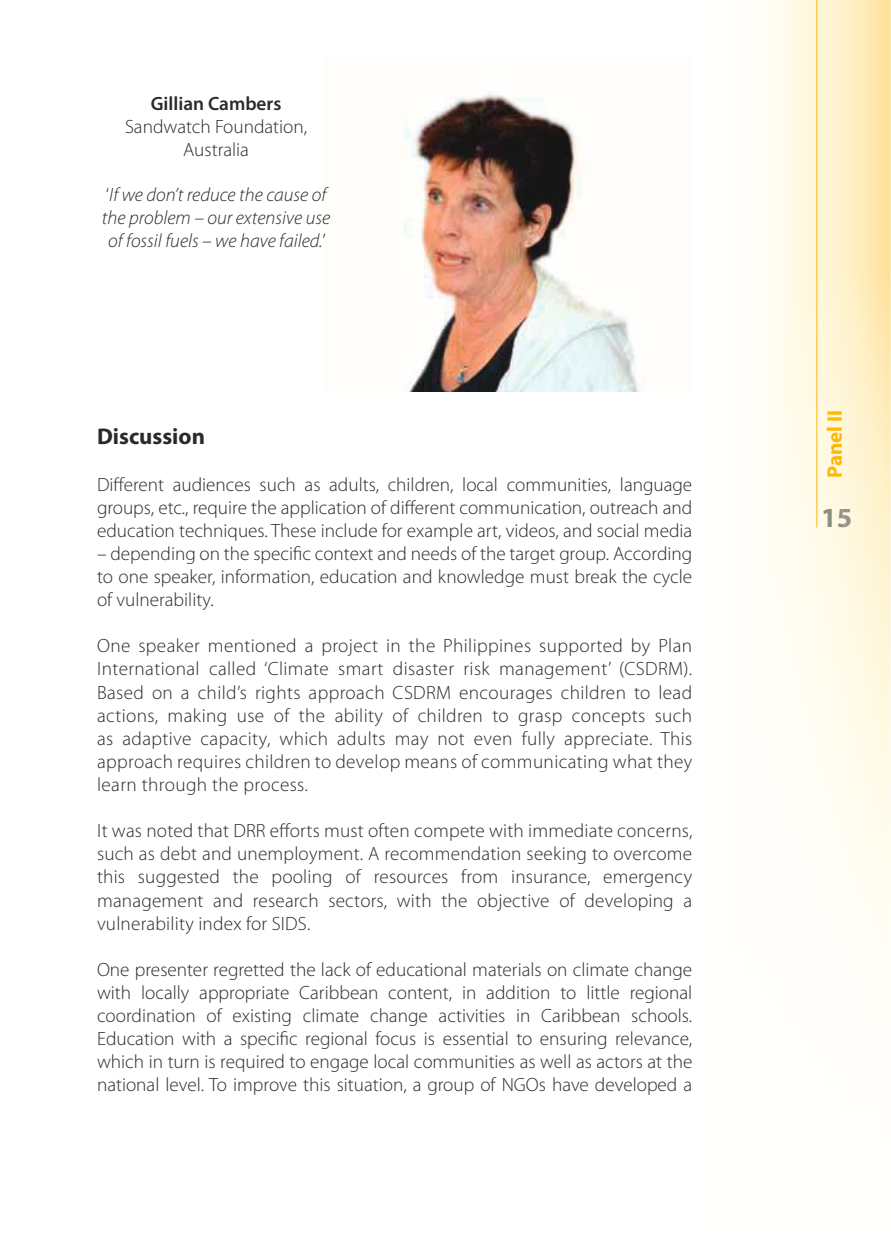
<style>
.page{position:relative;width:891px;height:1238px;background:#fff}
.page>*{position:absolute;margin:0;border:0;box-sizing:border-box;transform-origin:0 0}
.t1{font:700 28.05px "Myriad Pro";color:#767575}
.t2{font:700 22.8px "Myriad Pro";color:#2a2a2c}
.t3{font:700 21px "Myriad Pro";color:#ffb700}
.t4{font:300 19.2px/23.1px "Myriad Pro";color:#2a2a2c;text-align:justify}
.t5{font:italic 300 19.2px/22.8px "Myriad Pro";color:#2a2a2c;text-align:center}
.t6{font:600 19.2px "Myriad Pro";color:#2a2a2c}
.s1{font-style:normal}
</style>
<div class="page">
<img style="left:769px;top:0;width:121px;height:974px">
<img style="left:823px;top:509px;width:28px;height:18px">
<img style="left:404px;top:94px;width:235px;height:297px">
<hr style="left:816px;top:0;width:1px;height:527px;background:#ffb700">
<p class="t6" style="left:151px;top:96px;width:132px">Gillian Cambers</p>
<p class="t4" style="left:125px;top:117px;width:184px;text-align:center">Sandwatch Foundation,<br>Australia</p>
<p class="t5" style="left:102px;top:185px;width:230px"><span class="s1">‘</span>If we don’t reduce the cause of the problem – our extensive use of fossil fuels – we have failed.<span class="s1">’</span></p>
<p class="t2" style="left:97px;top:428px;width:109px">Discussion</p>
<p class="t4" style="left:97px;top:474px;width:597px">Different audiences such as adults, children, local communities, language groups, etc., require the application of different communication, outreach and education techniques. These include for example art, videos, and social media</p>
<p class="t4" style="left:97px;top:543px;width:597px">– depending on the specific context and needs of the target group. According to one speaker, information, education and knowledge must break the cycle of vulnerability.</p>
<p class="t4" style="left:97px;top:636px;width:597px">One speaker mentioned a project in the Philippines supported by Plan International called ‘Climate smart disaster risk management’ (CSDRM).<br>Based on a child’s rights approach CSDRM encourages children to lead actions, making use of the ability of children to grasp concepts such as adaptive capacity, which adults may not even fully appreciate. This approach requires children to develop means of communicating what they learn through the process.</p>
<p class="t4" style="left:97px;top:820px;width:597px">It was noted that DRR efforts must often compete with immediate concerns, such as debt and unemployment. A recommendation seeking to overcome this suggested the pooling of resources from insurance, emergency management and research sectors, with the objective of developing a vulnerability index for SIDS.</p>
<p class="t4" style="left:97px;top:959px;width:597px">One presenter regretted the lack of educational materials on climate change with locally appropriate Caribbean content, in addition to little regional coordination of existing climate change activities in Caribbean schools.<br>Education with a specific regional focus is essential to ensuring relevance, which in turn is required to engage local communities as well as actors at the national level. To improve this situation, a group of NGOs have developed a</p>
<p class="t3" style="left:827px;top:478px;width:70px;rotate:-90deg">Panel II</p>
<h1 class="t1" style="left:821px;top:507px;width:33px">15</h1>
</div>
